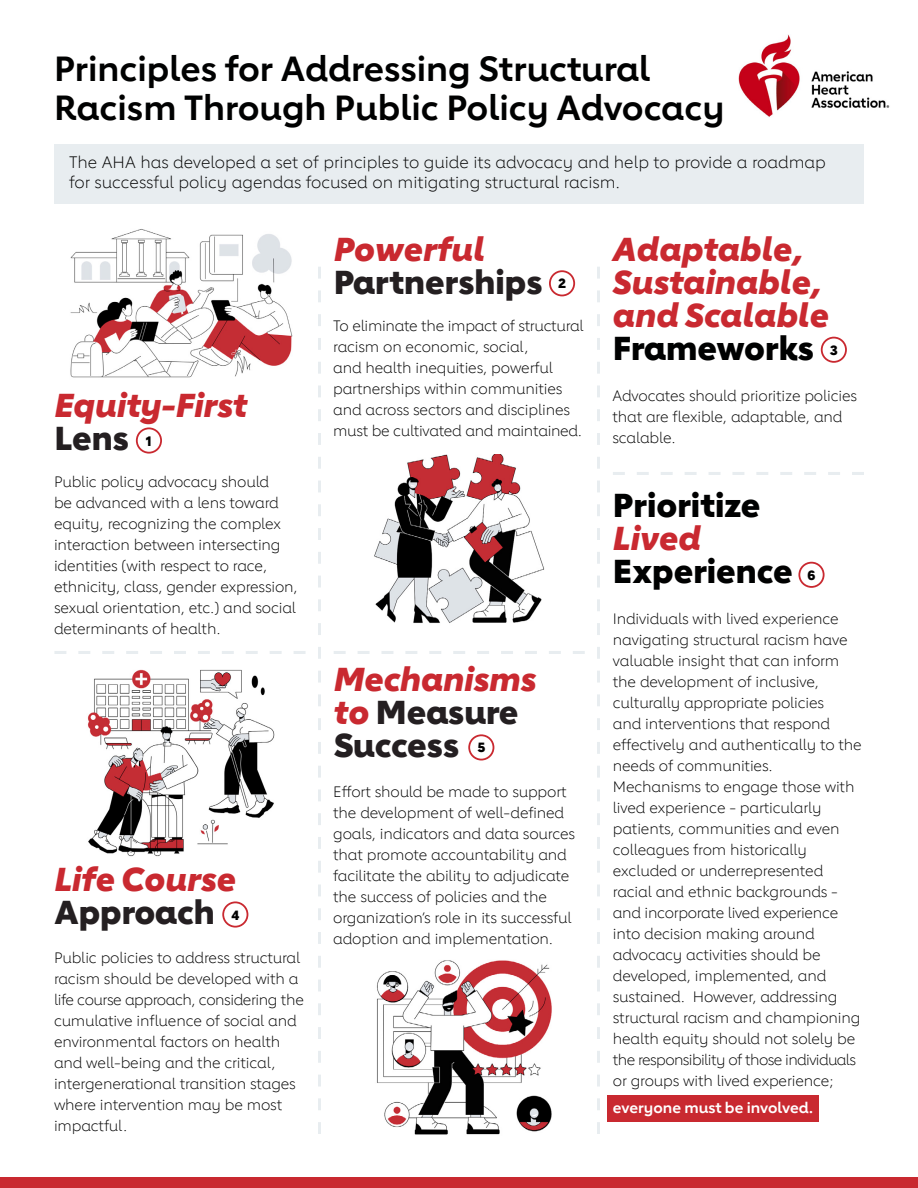
<style>
.page{position:relative;width:918px;height:1188px;background:#fff}
.page>*{position:absolute;margin:0;border:0;box-sizing:border-box;transform-origin:0 0}
.t1{font:700 34.8px/39.5px "Lub Dub";color:#000101}
.t2{font:italic 800 33px/33px "Lub Dub";color:#c92930}
.t3{font:800 33px/33px "Lub Dub";color:#241f21}
.t4{font:800 33px "Lub Dub";color:#000101}
.t5{font:300 16.5px/19.5px "Lub Dub";color:#000}
.t6{font:300 15px/21px "Lub Dub";letter-spacing:-.01em;color:#000}
.t7{font:700 15px "Lub Dub";color:#fff}
.t8{font:800 13.35px "Lub Dub";color:#000}
.s1{font-style:italic;color:#c92930}
</style>
<div class="page">
<img style="left:70px;top:229px;width:223px;height:149px">
<img style="left:87px;top:669px;width:188px;height:188px">
<img style="left:377px;top:960px;width:175px;height:175px">
<div style="left:608px;top:1095px;width:211px;height:27px;background:#c92930"></div>
<svg style="left:318px;top:267px;width:3px;height:867px"></svg>
<svg style="left:597px;top:267px;width:3px;height:867px"></svg>
<svg style="left:613px;top:472px;width:251px;height:3px"></svg>
<svg style="left:54px;top:651px;width:252px;height:3px"></svg>
<svg style="left:334px;top:651px;width:251px;height:3px"></svg>
<img style="left:374px;top:454px;width:170px;height:169px">
<div style="left:0;top:1177px;width:918px;height:11px;background:#c92930"></div>
<div style="left:136px;top:427px;width:26px;height:27px;border:2px solid #c92930;border-radius:50%"></div>
<div style="left:549px;top:270px;width:26px;height:26px;border:2px solid #c92930;border-radius:50%"></div>
<div style="left:821px;top:337px;width:26px;height:26px;border:2px solid #c92930;border-radius:50%"></div>
<div style="left:222px;top:901px;width:26px;height:27px;border:2px solid #c92930;border-radius:50%"></div>
<div style="left:468px;top:734px;width:26px;height:27px;border:2px solid #c92930;border-radius:50%"></div>
<div style="left:798px;top:562px;width:27px;height:26px;border:2px solid #c92930;border-radius:50%"></div>
<div style="left:54px;top:144px;width:810px;height:60px;background:#e8edf0"></div>
<img style="left:738px;top:34px;width:152px;height:83px">
<h1 class="t1" style="left:54px;top:48px;width:672px">Principles for Addressing Structural<br>Racism Through Public Policy Advocacy</h1>
<p class="t5" style="left:69px;top:152px;width:758px">The AHA has developed a set of principles to guide its advocacy and help to provide a roadmap for successful policy agendas focused on mitigating structural racism.</p>
<h2 class="t2" style="left:54px;top:388px;width:195px">Equity-First</h2>
<h2 class="t3" style="left:54px;top:421px;width:76px">Lens</h2>
<p class="t8" style="left:146px;top:433px;width:7px">1</p>
<p class="t6" style="left:54px;top:471px;width:245px">Public policy advocacy should<br>be advanced with a lens toward equity, recognizing the complex interaction between intersecting identities (with respect to race, ethnicity, class, gender expression, sexual orientation, etc.) and social determinants of health.</p>
<h2 class="t2" style="left:54px;top:862px;width:183px">Life Course</h2>
<h2 class="t3" style="left:54px;top:895px;width:162px">Approach</h2>
<p class="t8" style="left:231px;top:907px;width:10px">4</p>
<p class="t6" style="left:54px;top:947px;width:252px">Public policies to address structural racism should be developed with a life course approach, considering the cumulative influence of social and environmental factors on health and well-being and the critical, intergenerational transition stages where intervention may be most impactful.</p>
<h2 class="t2" style="left:334px;top:232px;width:153px">Powerful</h2>
<h2 class="t3" style="left:334px;top:265px;width:210px">Partnerships</h2>
<p class="t8" style="left:558px;top:275px;width:10px">2</p>
<p class="t6" style="left:333px;top:315px;width:252px">To eliminate the impact of structural racism on economic, social,<br>and health inequities, powerful partnerships within communities and across sectors and disciplines must be cultivated and maintained.</p>
<h2 class="t3" style="left:334px;top:662px;width:205px"><span class="s1">Mechanisms to</span> Measure<br>Success</h2>
<p class="t8" style="left:477px;top:740px;width:10px">5</p>
<p class="t6" style="left:333px;top:782px;width:243px">Effort should be made to support the development of well-defined goals, indicators and data sources that promote accountability and facilitate the ability to adjudicate the success of policies and the organization’s role in its successful adoption and implementation.</p>
<h2 class="t2" style="left:613px;top:232px;width:218px">Adaptable,<br>Sustainable, and Scalable</h2>
<h2 class="t4" style="left:613px;top:328px;width:203px">Frameworks</h2>
<p class="t8" style="left:830px;top:342px;width:10px">3</p>
<p class="t6" style="left:612px;top:385px;width:246px">Advocates should prioritize policies that are flexible, adaptable, and scalable.</p>
<h2 class="t4" style="left:613px;top:486px;width:149px">Prioritize</h2>
<h2 class="t2" style="left:613px;top:522px;width:90px">Lived</h2>
<h2 class="t4" style="left:613px;top:552px;width:181px">Experience</h2>
<p class="t8" style="left:807px;top:567px;width:10px">6</p>
<p class="t6" style="left:613px;top:608px;width:250px">Individuals with lived experience navigating structural racism have valuable insight that can inform the development of inclusive, culturally appropriate policies<br>and interventions that respond effectively and authentically to the needs of communities.<br>Mechanisms to engage those with lived experience - particularly patients, communities and even colleagues from historically excluded or underrepresented racial and ethnic backgrounds - and incorporate lived experience into decision making around advocacy activities should be developed, implemented, and sustained. However, addressing structural racism and championing health equity should not solely be the responsibility of those individuals or groups with lived experience;</p>
<p class="t7" style="left:613px;top:1099px;width:202px">everyone must be involved.</p>
</div>
